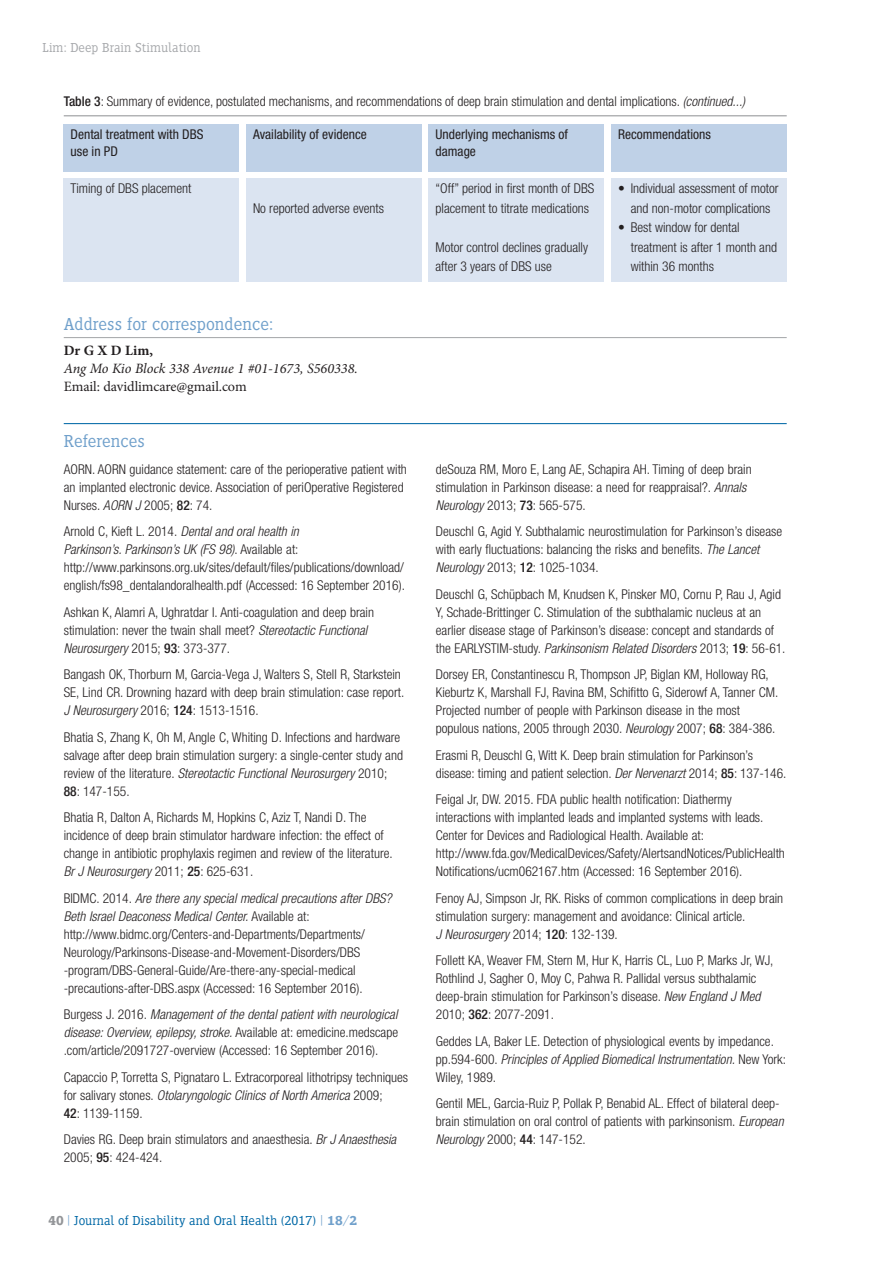
<style>
.page{position:relative;width:893px;height:1263px;background:#fff}
.page>*{position:absolute;margin:0;border:0;box-sizing:border-box;transform-origin:0 0}
.t1{font:300 18px "Siseriff LT Std";color:#70a0cb}
.t2{font:italic 14.25px "Minion Pro";color:#231f20}
.t3{font:14.25px "Minion Pro";letter-spacing:-.005em;color:#231f20}
.t4{font:700 14.25px "Minion Pro";color:#231f20}
.t5{font:300 condensed 13.5px/18px "Helvetica Neue LT Com";color:#231f20}
.t6{font:condensed 13.5px/16.5px "Helvetica Neue LT Com";color:#231f20}
.t7{font:300 13.5px "Siseriff LT Std";color:#0068a6}
.t8{font:300 13.5px "Siseriff LT Std";color:#a7a9ac}
.s1{font-weight:500}
.s2{font-style:italic}
.s3{font-weight:600;color:#939598}
.s4{color:#70a0cb}
.s5{font-weight:600;color:#70a0cb}
</style>
<div class="page">
<hr style="left:64px;top:337px;width:723px;height:1px;background:#a7a9ac">
<hr style="left:64px;top:423px;width:723px;height:1px;background:#0068a6">
<hr style="left:64px;top:115px;width:723px;height:1px;background:#939598">
<div style="left:611px;top:124px;width:175px;height:48px;background:#bfd1e7"></div>
<div style="left:611px;top:178px;width:175px;height:104px;background:#dbe4f1"></div>
<div style="left:429px;top:124px;width:175px;height:48px;background:#bfd1e7"></div>
<div style="left:429px;top:178px;width:175px;height:104px;background:#dbe4f1"></div>
<div style="left:246px;top:124px;width:176px;height:48px;background:#bfd1e7"></div>
<div style="left:246px;top:178px;width:176px;height:104px;background:#dbe4f1"></div>
<div style="left:64px;top:124px;width:175px;height:48px;background:#bfd1e7"></div>
<div style="left:64px;top:178px;width:175px;height:104px;background:#dbe4f1"></div>
<p class="t8" style="left:42px;top:39px;width:160px">Lim: Deep Brain Stimulation</p>
<p class="t5" style="left:64px;top:93px;width:683px"><span class="s1">Table 3</span>: Summary of evidence, postulated mechanisms, and recommendations of deep brain stimulation and dental implications. <span class="s2">(continued...)</span></p>
<p class="t6" style="left:71px;top:128px;width:134px">Dental treatment with DBS use in PD</p>
<p class="t5" style="left:71px;top:181px;width:122px">Timing of DBS placement</p>
<p class="t6" style="left:253px;top:128px;width:115px">Availability of evidence</p>
<p class="t5" style="left:253px;top:200px;width:132px">No reported adverse events</p>
<h1 class="t1" style="left:64px;top:313px;width:211px">Address for correspondence:</h1>
<p class="t4" style="left:64px;top:342px;width:91px">Dr G X D Lim,</p>
<p class="t2" style="left:64px;top:363px;width:296px">Ang Mo Kio Block 338 Avenue 1 #01-1673, S560338.</p>
<p class="t3" style="left:64px;top:381px;width:184px">Email: davidlimcare@gmail.com</p>
<h1 class="t1" style="left:64px;top:430px;width:83px">References</h1>
<p class="t5" style="left:64px;top:461px;width:345px">AORN. AORN guidance statement: care of the perioperative patient with an implanted electronic device. Association of periOperative Registered<br>Nurses. <span class="s2">AORN J</span> 2005; <span class="s1">82</span>: 74.</p>
<p class="t5" style="left:64px;top:524px;width:343px">Arnold C, Kieft L. 2014. <span class="s2">Dental and oral health in<br>Parkinson’s. Parkinson’s UK (FS 98)</span>. Available at: http://www.parkinsons.org.uk/sites/default/files/publications/download/ english/fs98_dentalandoralhealth.pdf (Accessed: 16 September 2016).</p>
<p class="t5" style="left:64px;top:604px;width:312px">Ashkan K, Alamri A, Ughratdar I. Anti-coagulation and deep brain stimulation: never the twain shall meet? <span class="s2">Stereotactic Functional<br>Neurosurgery</span> 2015; <span class="s1">93</span>: 373-377.</p>
<p class="t5" style="left:64px;top:667px;width:342px">Bangash OK, Thorburn M, Garcia-Vega J, Walters S, Stell R, Starkstein<br>SE, Lind CR. Drowning hazard with deep brain stimulation: case report.<br><span class="s2">J Neurosurgery</span> 2016; <span class="s1">124</span>: 1513-1516.</p>
<p class="t5" style="left:64px;top:729px;width:341px">Bhatia S, Zhang K, Oh M, Angle C, Whiting D. Infections and hardware salvage after deep brain stimulation surgery: a single-center study and review of the literature. <span class="s2">Stereotactic Functional Neurosurgery</span> 2010; <span class="s1">88</span>: 147-155.</p>
<p class="t5" style="left:64px;top:810px;width:330px">Bhatia R, Dalton A, Richards M, Hopkins C, Aziz T, Nandi D. The incidence of deep brain stimulator hardware infection: the effect of change in antibiotic prophylaxis regimen and review of the literature.<br><span class="s2">Br J Neurosurgery</span> 2011; <span class="s1">25</span>: 625-631.</p>
<p class="t5" style="left:64px;top:890px;width:329px">BIDMC. 2014. <span class="s2">Are there any special medical precautions after DBS?<br>Beth Israel Deaconess Medical Center.</span> Available at: http://www.bidmc.org/Centers-and-Departments/Departments/ Neurology/Parkinsons-Disease-and-Movement-Disorders/DBS -program/DBS-General-Guide/Are-there-any-special-medical -precautions-after-DBS.aspx (Accessed: 16 September 2016).</p>
<p class="t5" style="left:64px;top:1007px;width:336px;text-align:justify">Burgess J. 2016. <span class="s2">Management of the dental patient with neurological disease: Overview, epilepsy, stroke.</span> Available at: emedicine.medscape .com/article/2091727-overview (Accessed: 16 September 2016).</p>
<p class="t5" style="left:64px;top:1069px;width:346px">Capaccio P, Torretta S, Pignataro L. Extracorporeal lithotripsy techniques for salivary stones. <span class="s2">Otolaryngologic Clinics of North America</span> 2009;<br><span class="s1">42</span>: 1139-1159.</p>
<p class="t5" style="left:64px;top:1132px;width:334px">Davies RG. Deep brain stimulators and anaesthesia. <span class="s2">Br J Anaesthesia<br></span>2005; <span class="s1">95</span>: 424-424.</p>
<p class="t7" style="left:48px;top:1213px;width:310px"><span class="s3">40</span> <span class="s4">|</span> Journal of Disability and Oral Health (2017) <span class="s4">|</span> <span class="s5">18/2</span></p>
<p class="t6" style="left:435px;top:128px;width:134px">Underlying mechanisms of damage</p>
<p class="t5" style="left:435px;top:180px;width:160px;line-height:19.5px">“Off” period in first month of DBS placement to titrate medications</p>
<p class="t5" style="left:435px;top:239px;width:154px;line-height:19.5px">Motor control declines gradually after 3 years of DBS use</p>
<p class="t6" style="left:618px;top:128px;width:94px">Recommendations</p>
<p class="t5" style="left:618px;top:180px;width:162px;line-height:19.5px;text-align:center">• Individual assessment of motor and non-motor complications</p>
<p class="t5" style="left:631px;top:219px;width:148px;line-height:19.5px;text-indent:-13px">• Best window for dental treatment is after 1 month and within 36 months</p>
<p class="t5" style="left:436px;top:461px;width:317px">deSouza RM, Moro E, Lang AE, Schapira AH. Timing of deep brain stimulation in Parkinson disease: a need for reappraisal?. <span class="s2">Annals<br>Neurology</span> 2013; <span class="s1">73</span>: 565-575.</p>
<p class="t5" style="left:436px;top:524px;width:348px">Deuschl G, Agid Y. Subthalamic neurostimulation for Parkinson’s disease with early fluctuations: balancing the risks and benefits. <span class="s2">The Lancet<br>Neurology</span> 2013; <span class="s1">12</span>: 1025-1034.</p>
<p class="t5" style="left:436px;top:586px;width:351px">Deuschl G, Schüpbach M, Knudsen K, Pinsker MO, Cornu P, Rau J, Agid Y, Schade-Brittinger C. Stimulation of the subthalamic nucleus at an earlier disease stage of Parkinson’s disease: concept and standards of the EARLYSTIM-study. <span class="s2">Parkinsonism Related Disorders</span> 2013; <span class="s1">19</span>: 56-61.</p>
<p class="t5" style="left:436px;top:667px;width:344px">Dorsey ER, Constantinescu R, Thompson JP, Biglan KM, Holloway RG, Kieburtz K, Marshall FJ, Ravina BM, Schifitto G, Siderowf A, Tanner CM.<br>Projected number of people with Parkinson disease in the most populous nations, 2005 through 2030. <span class="s2">Neurology</span> 2007; <span class="s1">68</span>: 384-386.</p>
<p class="t5" style="left:436px;top:747px;width:352px">Erasmi R, Deuschl G, Witt K. Deep brain stimulation for Parkinson’s disease: timing and patient selection. <span class="s2">Der Nervenarzt</span> 2014; <span class="s1">85</span>: 137-146.</p>
<p class="t5" style="left:436px;top:792px;width:351px">Feigal Jr, DW. 2015. FDA public health notification: Diathermy interactions with implanted leads and implanted systems with leads.<br>Center for Devices and Radiological Health. Available at: http://www.fda.gov/MedicalDevices/Safety/AlertsandNotices/PublicHealth Notifications/ucm062167.htm (Accessed: 16 September 2016).</p>
<p class="t5" style="left:436px;top:890px;width:349px">Fenoy AJ, Simpson Jr, RK. Risks of common complications in deep brain stimulation surgery: management and avoidance: Clinical article.<br><span class="s2">J Neurosurgery</span> 2014; <span class="s1">120</span>: 132-139.</p>
<p class="t5" style="left:436px;top:953px;width:339px">Follett KA, Weaver FM, Stern M, Hur K, Harris CL, Luo P, Marks Jr, WJ, Rothlind J, Sagher O, Moy C, Pahwa R. Pallidal versus subthalamic deep-brain stimulation for Parkinson’s disease. <span class="s2">New England J Med </span>2010; <span class="s1">362</span>: 2077-2091.</p>
<p class="t5" style="left:436px;top:1033px;width:352px">Geddes LA, Baker LE. Detection of physiological events by impedance. pp.594-600. <span class="s2">Principles of Applied Biomedical Instrumentation.</span> New York:<br>Wiley, 1989.</p>
<p class="t5" style="left:436px;top:1096px;width:349px">Gentil MEL, Garcia-Ruiz P, Pollak P, Benabid AL. Effect of bilateral deep&shy;brain stimulation on oral control of patients with parkinsonism. <span class="s2">European<br>Neurology</span> 2000; <span class="s1">44</span>: 147-152.</p>
</div>
